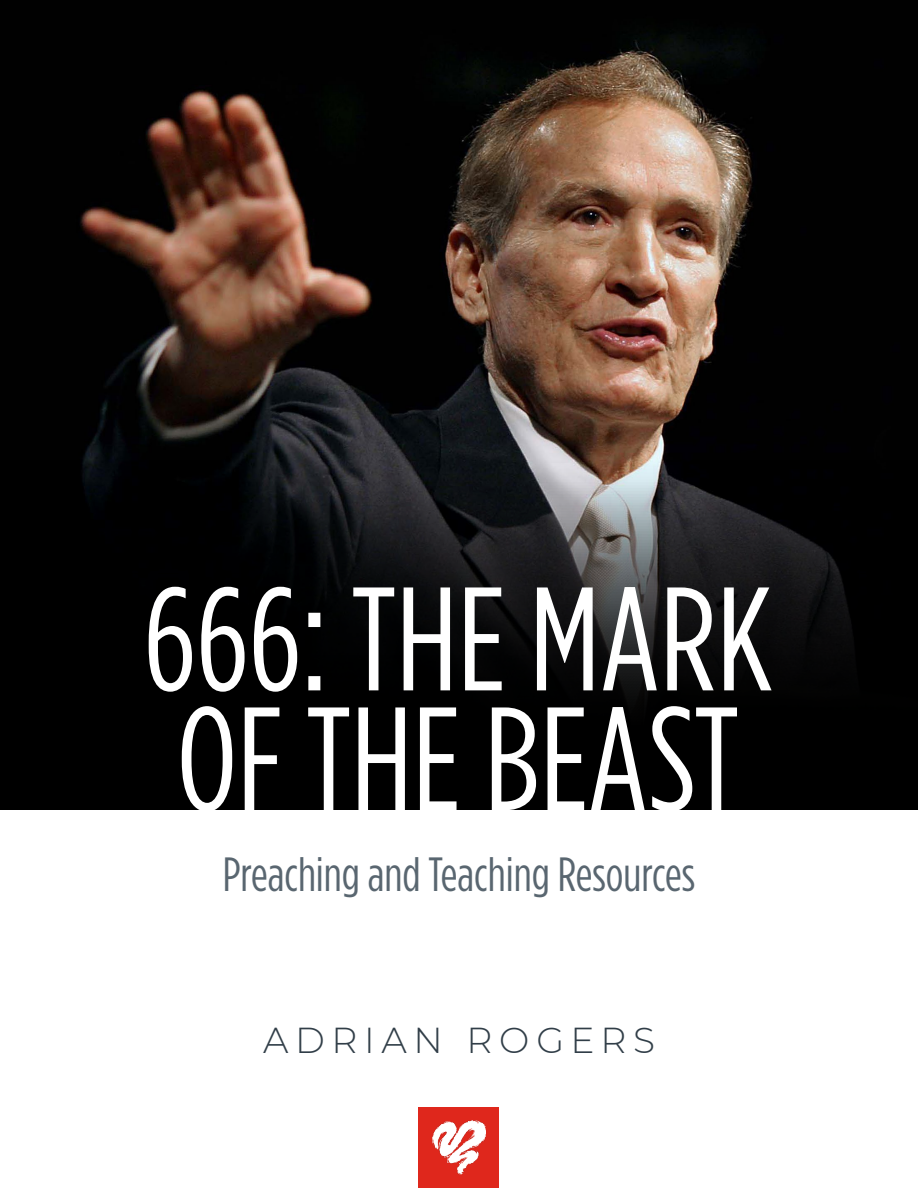
<style>
.page{position:relative;width:918px;height:1188px;background:#fff}
.page>*{position:absolute;margin:0;border:0;box-sizing:border-box;transform-origin:0 0}
.t1{font:147px/120px "Gotham Condensed";color:#fff}
.t2{font:48px "Gotham Condensed";color:#596670}
.t3{font:300 36px "Montserrat";letter-spacing:.185em;color:#313e48}
</style>
<div class="page">
<img style="left:0;top:0;width:918px;height:459px">
<svg style="left:0;top:459px;width:918px;height:351px;background:#0c0c0d"></svg>
<div style="left:418px;top:1107px;width:82px;height:81px;background:#df271c"></div>
<img style="left:432px;top:1121px;width:54px;height:53px">
<p class="t1" style="left:143px;top:577px;width:631px">666: THE MARK<br>OF THE BEAST</p>
<p class="t2" style="left:223px;top:848px;width:474px">Preaching and Teaching Resources</p>
<p class="t3" style="left:263px;top:1016px;width:393px">ADRIAN ROGERS</p>
</div>
